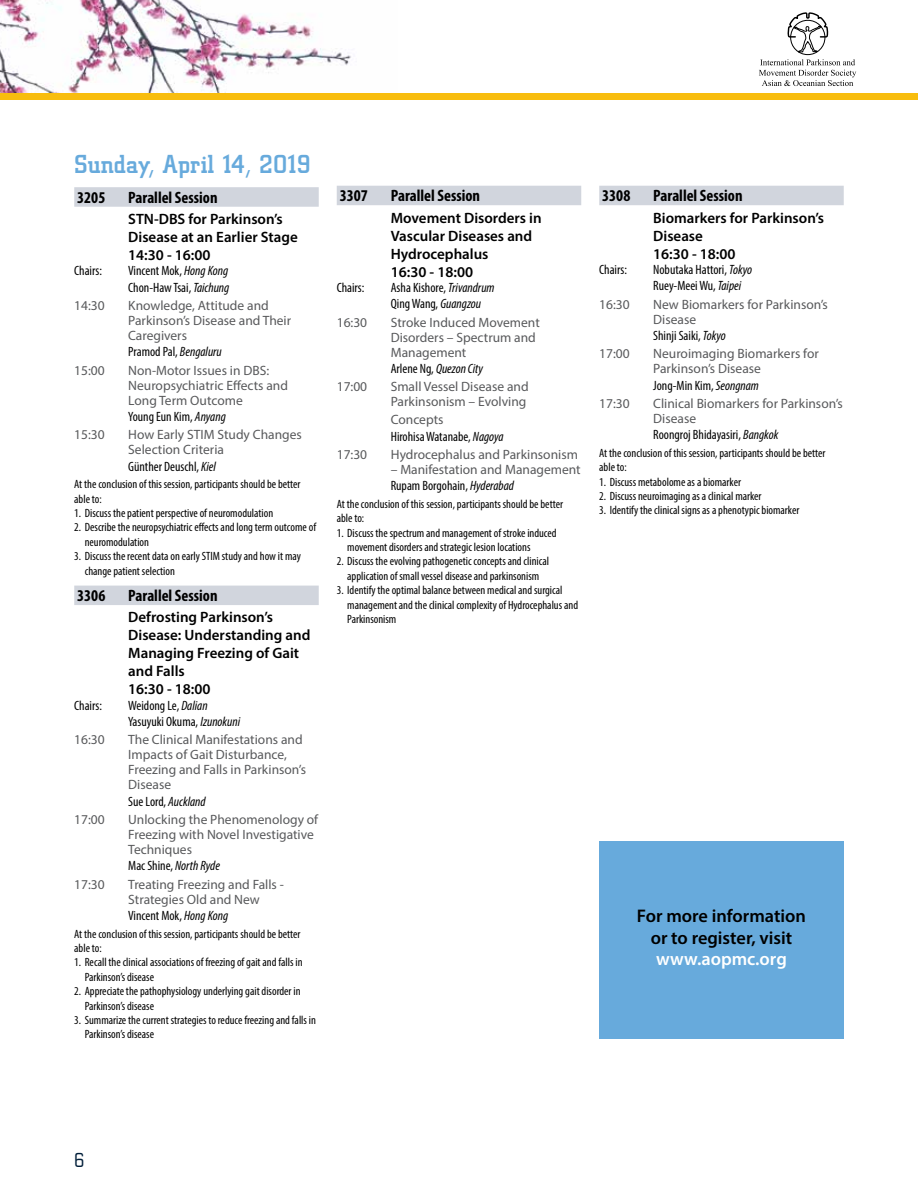
<style>
.page{position:relative;width:918px;height:1188px;background:#fff}
.page>*{position:absolute;margin:0;border:0;box-sizing:border-box;transform-origin:0 0}
.t1{font:500 27px "City D";color:#67aadc}
.t2{font:22.05px "City D Ligh";color:#001e39}
.t3{font:600 18.3px/21.9px "Myriad Pro";color:#000;text-align:center}
.t4{font:600 18.3px "Myriad Pro";color:#fff}
.t5{font:700 condensed 16.5px "Myriad Pro";color:#000}
.t6{font:600 15px/18px "Myriad Pro";color:#000}
.t7{font:13.5px/15px "Myriad Pro";color:#58595b}
.t8{font:condensed 13.5px/16.4px "Myriad Pro";color:#000}
.t9{font:italic condensed 13.5px "Myriad Pro";color:#000}
.t10{font:condensed 12px/14.4px "Myriad Pro";color:#000}
.s1{font-style:italic}
.s2{font-style:normal}
.s3{font-stretch:normal;color:#58595b}
.s4{font-stretch:condensed;color:#000}
.s5{font-style:italic;font-stretch:condensed;color:#000}
</style>
<div class="page">
<img style="left:0;top:0;width:351px;height:93px">
<div style="left:790px;top:20px;width:35px;height:35px;border:1px solid #000;border-radius:50%"></div>
<svg style="left:787px;top:12px;width:42px;height:41px"></svg>
<svg style="left:759px;top:59px;width:97px;height:27px"></svg>
<div style="left:0;top:93px;width:918px;height:7px;background:#f8bd0e"></div>
<div style="left:74px;top:187px;width:245px;height:20px;background:#d1d5dd"></div>
<div style="left:74px;top:586px;width:245px;height:19px;background:#d1d5dd"></div>
<div style="left:337px;top:186px;width:244px;height:19px;background:#d1d5dd"></div>
<div style="left:599px;top:186px;width:245px;height:19px;background:#d1d5dd"></div>
<div style="left:599px;top:841px;width:245px;height:197px;background:#67aadc"></div>
<h1 class="t1" style="left:74px;top:150px;width:238px">Sunday, April 14, 2019</h1>
<h3 class="t5" style="left:77px;top:187px;width:30px">3205</h3>
<h3 class="t5" style="left:128px;top:187px;width:91px">Parallel Session</h3>
<p class="t6" style="left:128px;top:210px;width:171px">STN-DBS for Parkinson’s<br>Disease at an Earlier Stage<br>14:30 - 16:00</p>
<p class="t8" style="left:74px;top:263px;width:29px">Chairs:</p>
<p class="t8" style="left:128px;top:263px;width:103px">Vincent Mok, <span class="s1">Hong Kong<br></span>Chon-Haw Tsai, <span class="s1">Taichung</span></p>
<p class="t7" style="left:74px;top:298px;width:32px">14:30</p>
<p class="t7" style="left:128px;top:298px;width:164px">Knowledge, Attitude and<br>Parkinson’s Disease and Their<br>Caregivers</p>
<p class="t8" style="left:128px;top:344px;width:95px">Pramod Pal, <span class="s1">Bengaluru</span></p>
<p class="t7" style="left:74px;top:362px;width:32px">15:00</p>
<p class="t7" style="left:128px;top:362px;width:161px">Non-Motor Issues in DBS:<br>Neuropsychiatric Effects and<br>Long Term Outcome</p>
<p class="t8" style="left:128px;top:408px;width:99px">Young Eun Kim, <span class="s1">Anyang</span></p>
<p class="t7" style="left:74px;top:427px;width:32px">15:30</p>
<p class="t7" style="left:128px;top:427px;width:175px">How Early STIM Study Changes<br>Selection Criteria</p>
<p class="t8" style="left:128px;top:458px;width:89px">Günther Deuschl, <span class="s1">Kiel</span></p>
<p class="t10" style="left:74px;top:477px;width:228px">At the conclusion of this session, participants should be better able to:</p>
<p class="t10" style="left:74px;top:506px;width:200px">1. Discuss the patient perspective of neuromodulation</p>
<p class="t10" style="left:85px;top:520px;width:233px;text-indent:-10px">2. Describe the neuropsychiatric effects and long term outcome of neuromodulation</p>
<p class="t10" style="left:85px;top:549px;width:218px;text-indent:-10px">3. Discuss the recent data on early STIM study and how it may change patient selection</p>
<h3 class="t5" style="left:77px;top:585px;width:30px">3306</h3>
<h3 class="t5" style="left:128px;top:585px;width:91px">Parallel Session</h3>
<p class="t6" style="left:128px;top:608px;width:184px">Defrosting Parkinson’s<br>Disease: Understanding and<br>Managing Freezing of Gait and Falls<br>16:30 - 18:00</p>
<p class="t8" style="left:74px;top:697px;width:29px">Chairs:</p>
<p class="t8" style="left:128px;top:697px;width:113px">Weidong Le, <span class="s1">Dalian<br></span>Yasuyuki Okuma, <span class="s1">Izunokuni</span></p>
<p class="t7" style="left:74px;top:732px;width:32px">16:30</p>
<p class="t7" style="left:128px;top:732px;width:179px">The Clinical Manifestations and<br>Impacts of Gait Disturbance,<br>Freezing and Falls in Parkinson’s<br>Disease</p>
<p class="t8" style="left:128px;top:793px;width:79px">Sue Lord, <span class="s1">Auckland</span></p>
<p class="t7" style="left:74px;top:812px;width:32px">17:00</p>
<p class="t7" style="left:128px;top:812px;width:191px">Unlocking the Phenomenology of<br>Freezing with Novel Investigative<br>Techniques</p>
<p class="t8" style="left:128px;top:858px;width:93px">Mac Shine, <span class="s1">North Ryde</span></p>
<p class="t7" style="left:74px;top:876px;width:32px">17:30</p>
<p class="t7" style="left:128px;top:876px;width:157px">Treating Freezing and Falls -<br>Strategies Old and New</p>
<p class="t8" style="left:128px;top:907px;width:101px">Vincent Mok, <span class="s1">Hong Kong</span></p>
<p class="t10" style="left:74px;top:926px;width:228px">At the conclusion of this session, participants should be better able to:</p>
<p class="t10" style="left:85px;top:955px;width:219px;text-indent:-10px">1. Recall the clinical associations of freezing of gait and falls in<br>Parkinson’s disease</p>
<p class="t10" style="left:85px;top:984px;width:217px;text-indent:-10px">2. Appreciate the pathophysiology underlying gait disorder in<br>Parkinson’s disease</p>
<p class="t10" style="left:85px;top:1013px;width:233px;text-indent:-10px">3. Summarize the current strategies to reduce freezing and falls in<br>Parkinson’s disease</p>
<h3 class="t5" style="left:340px;top:186px;width:30px">3307</h3>
<h3 class="t5" style="left:391px;top:186px;width:91px">Parallel Session</h3>
<p class="t6" style="left:391px;top:208px;width:152px">Movement Disorders in<br>Vascular Diseases and<br>Hydrocephalus<br>16:30 - 18:00</p>
<p class="t8" style="left:337px;top:279px;width:29px">Chairs:</p>
<p class="t8" style="left:391px;top:279px;width:105px">Asha Kishore, <span class="s1">Trivandrum<br></span>Qing Wang, <span class="s1">Guangzou</span></p>
<p class="t7" style="left:337px;top:314px;width:32px">16:30</p>
<p class="t7" style="left:391px;top:314px;width:151px">Stroke Induced Movement<br>Disorders – Spectrum and<br>Management</p>
<p class="t9" style="left:391px;top:360px;width:94px"><span class="s2">Arlene Ng,</span> Quezon City</p>
<p class="t7" style="left:337px;top:379px;width:32px">17:00</p>
<p class="t7" style="left:391px;top:379px;width:139px">Small Vessel Disease and<br>Parkinsonism – Evolving</p>
<p class="t8" style="left:391px;top:411px;width:114px"><span class="s3">Concepts<br></span>Hirohisa Watanabe, <span class="s1">Nagoya</span></p>
<p class="t7" style="left:337px;top:447px;width:32px">17:30</p>
<p class="t7" style="left:391px;top:447px;width:189px">Hydrocephalus and Parkinsonism</p>
<p class="t7" style="left:391px;top:461px;width:192px;line-height:16.4px">– Manifestation and Management<br><span class="s4">Rupam Borgohain,</span> <span class="s5">Hyderabad</span></p>
<p class="t10" style="left:337px;top:496px;width:228px">At the conclusion of this session, participants should be better able to:</p>
<p class="t10" style="left:347px;top:525px;width:211px;text-indent:-10px">1. Discuss the spectrum and management of stroke induced movement disorders and strategic lesion locations</p>
<p class="t10" style="left:337px;top:554px;width:214px;text-align:center">2. Discuss the evolving pathogenetic concepts and clinical application of small vessel disease and parkinsonism</p>
<p class="t10" style="left:347px;top:583px;width:232px;text-indent:-10px">3. Identify the optimal balance between medical and surgical management and the clinical complexity of Hydrocephalus and<br>Parkinsonism</p>
<h3 class="t5" style="left:602px;top:186px;width:30px">3308</h3>
<h3 class="t5" style="left:653px;top:186px;width:91px">Parallel Session</h3>
<p class="t6" style="left:653px;top:208px;width:172px">Biomarkers for Parkinson’s<br>Disease<br>16:30 - 18:00</p>
<p class="t8" style="left:599px;top:261px;width:29px">Chairs:</p>
<p class="t8" style="left:653px;top:261px;width:100px">Nobutaka Hattori, <span class="s1">Tokyo<br></span>Ruey-Meei Wu, <span class="s1">Taipei</span></p>
<p class="t7" style="left:599px;top:296px;width:32px">16:30</p>
<p class="t7" style="left:653px;top:296px;width:176px">New Biomarkers for Parkinson’s<br>Disease</p>
<p class="t8" style="left:653px;top:327px;width:74px">Shinji Saiki, <span class="s1">Tokyo</span></p>
<p class="t7" style="left:599px;top:346px;width:32px">17:00</p>
<p class="t7" style="left:653px;top:346px;width:167px">Neuroimaging Biomarkers for<br>Parkinson’s Disease</p>
<p class="t8" style="left:653px;top:377px;width:107px">Jong-Min Kim, <span class="s1">Seongnam</span></p>
<p class="t7" style="left:599px;top:396px;width:32px">17:30</p>
<p class="t7" style="left:653px;top:396px;width:191px">Clinical Biomarkers for Parkinson’s<br>Disease</p>
<p class="t8" style="left:653px;top:426px;width:127px">Roongroj Bhidayasiri, <span class="s1">Bangkok</span></p>
<p class="t10" style="left:599px;top:445px;width:228px">At the conclusion of this session, participants should be better able to:</p>
<p class="t10" style="left:599px;top:474px;width:143px">1. Discuss metabolome as a biomarker</p>
<p class="t10" style="left:599px;top:489px;width:164px">2. Discuss neuroimaging as a clinical marker</p>
<p class="t10" style="left:599px;top:503px;width:202px">3. Identify the clinical signs as a phenotypic biomarker</p>
<h3 class="t3" style="left:637px;top:904px;width:171px">For more information or to register, visit</h3>
<h3 class="t4" style="left:656px;top:948px;width:132px">www.aopmc.org</h3>
<h2 class="t2" style="left:74px;top:1148px;width:12px">6</h2>
</div>
